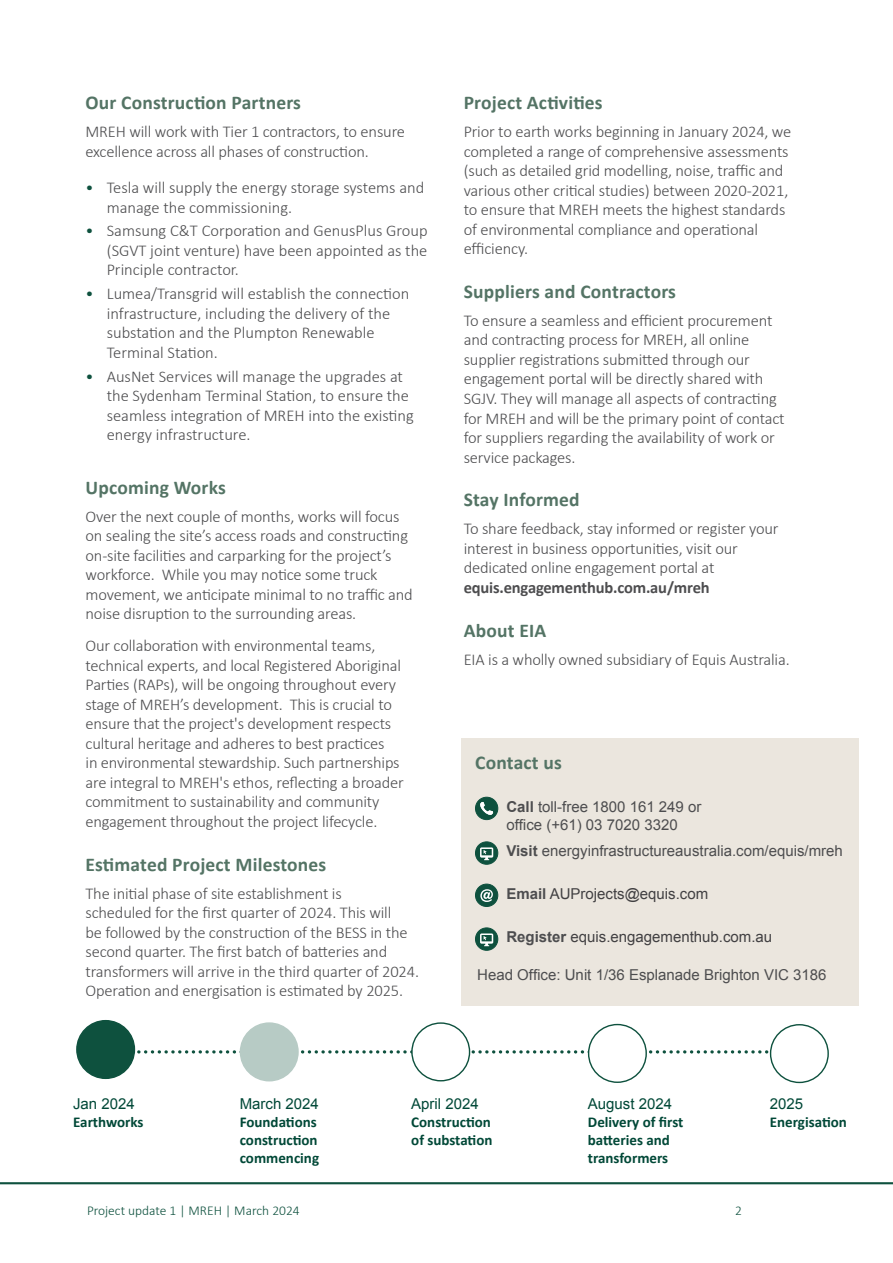
<style>
.page{position:relative;width:893px;height:1263px;background:#fff}
.page>*{position:absolute;margin:0;border:0;box-sizing:border-box;transform-origin:0 0}
.t1{font:700 19.5px "Calibri";letter-spacing:.01em;color:#547465}
.t2{font:300 16.5px/19.5px "Calibri";letter-spacing:-.01em;color:#4d4d4f}
.t3{font:700 16.5px "Calibri";letter-spacing:-.01em;color:#4d4d4f}
.t4{font:15px/18px "Arial";color:#4d4d4f}
.t5{font:700 15px/18px "Calibri";color:#004837}
.t6{font:15px "Arial";color:#414042}
.t7{font:15px "Arial";color:#004837}
.t8{font:300 13.5px "Calibri";color:#0e513e}
.s1{color:#0e513e}
.s2{font-weight:700}
.s3{font-weight:700;color:#4d4d4f}
</style>
<div class="page">
<svg style="left:135px;top:1050px;width:635px;height:3px"></svg>
<div style="left:77px;top:1021px;width:57px;height:57px;background:#0e513e;border-radius:50%"></div>
<div style="left:76px;top:1020px;width:59px;height:59px;border:1px solid #0e513e;border-radius:50%"></div>
<div style="left:240px;top:1023px;width:58px;height:58px;background:#b7cbc5;border-radius:50%"></div>
<div style="left:240px;top:1022px;width:59px;height:59px;border:1px solid #b7cbc5;border-radius:50%"></div>
<div style="left:412px;top:1023px;width:58px;height:58px;background:#fff;border-radius:50%"></div>
<div style="left:411px;top:1022px;width:59px;height:59px;border:1px solid #0e513e;border-radius:50%"></div>
<div style="left:589px;top:1024px;width:57px;height:58px;background:#fff;border-radius:50%"></div>
<div style="left:588px;top:1024px;width:59px;height:59px;border:1px solid #0e513e;border-radius:50%"></div>
<div style="left:770px;top:1024px;width:59px;height:59px;border:1px solid #0e513e;border-radius:50%"></div>
<div style="left:461px;top:738px;width:398px;height:268px;background:#ebe6de"></div>
<div style="left:475px;top:842px;width:23px;height:22px;background:#0e513e;border-radius:50%"></div>
<div style="left:475px;top:842px;width:23px;height:22px;border:1px solid #0e513e;border-radius:50%"></div>
<svg style="left:480px;top:847px;width:13px;height:13px"></svg>
<div style="left:475px;top:928px;width:23px;height:22px;background:#0e513e;border-radius:50%"></div>
<div style="left:475px;top:928px;width:23px;height:22px;border:1px solid #0e513e;border-radius:50%"></div>
<svg style="left:480px;top:933px;width:13px;height:13px"></svg>
<div style="left:475px;top:797px;width:23px;height:23px;background:#0e513e;border-radius:50%"></div>
<div style="left:475px;top:797px;width:23px;height:23px;border:1px solid #0e513e;border-radius:50%"></div>
<svg style="left:480px;top:802px;width:13px;height:13px"></svg>
<div style="left:475px;top:884px;width:23px;height:22px;background:#0e513e;border-radius:50%"></div>
<div style="left:475px;top:884px;width:23px;height:23px;border:1px solid #0e513e;border-radius:50%"></div>
<svg style="left:480px;top:889px;width:13px;height:13px"></svg>
<hr style="left:0;top:1182px;width:893px;height:2px;background:#0e513e">
<p class="t1" style="left:86px;top:89px;width:217px">Our Construction Partners</p>
<p class="t2" style="left:86px;top:122px;width:321px">MREH will work with Tier 1 contractors, to ensure excellence across all phases of construction.</p>
<p class="t2" style="left:107px;top:178px;width:319px;text-indent:-21px"><span class="s1">•</span> Tesla will supply the energy storage systems and manage the commissioning.</p>
<p class="t2" style="left:107px;top:221px;width:322px;text-align:justify;text-indent:-21px"><span class="s1">•</span> Samsung C&amp;T Corporation and GenusPlus Group (SGVT joint venture) have been appointed as the Principle contractor.</p>
<p class="t2" style="left:107px;top:284px;width:304px;text-indent:-21px"><span class="s1">•</span> Lumea/Transgrid will establish the connection infrastructure, including the delivery of the substation and the Plumpton Renewable Terminal Station.</p>
<p class="t2" style="left:107px;top:366px;width:309px;text-indent:-21px"><span class="s1">•</span> AusNet Services will manage the upgrades at the Sydenham Terminal Station, to ensure the seamless integration of MREH into the existing energy infrastructure.</p>
<p class="t1" style="left:86px;top:473px;width:142px">Upcoming Works</p>
<p class="t2" style="left:86px;top:506px;width:329px">Over the next couple of months, works will focus on sealing the site’s access roads and constructing on-site facilities and carparking for the project’s workforce. While you may notice some truck movement, we anticipate minimal to no traffic and noise disruption to the surrounding areas.</p>
<p class="t2" style="left:86px;top:636px;width:320px">Our collaboration with environmental teams, technical experts, and local Registered Aboriginal Parties (RAPs), will be ongoing throughout every stage of MREH’s development. This is crucial to ensure that the project's development respects cultural heritage and adheres to best practices<br>in environmental stewardship. Such partnerships are integral to MREH's ethos, reflecting a broader commitment to sustainability and community engagement throughout the project lifecycle.</p>
<p class="t1" style="left:86px;top:850px;width:242px">Estimated Project Milestones</p>
<p class="t2" style="left:86px;top:883px;width:335px">The initial phase of site establishment is<br>scheduled for the first quarter of 2024. This will<br>be followed by the construction of the BESS in the second quarter. The first batch of batteries and transformers will arrive in the third quarter of 2024.<br>Operation and energisation is estimated by 2025.</p>
<p class="t1" style="left:464px;top:89px;width:140px">Project Activities</p>
<p class="t2" style="left:464px;top:122px;width:329px">Prior to earth works beginning in January 2024, we completed a range of comprehensive assessments (such as detailed grid modelling, noise, traffic and various other critical studies) between 2020-2021, to ensure that MREH meets the highest standards of environmental compliance and operational efficiency.</p>
<p class="t1" style="left:464px;top:278px;width:214px">Suppliers and Contractors</p>
<p class="t2" style="left:464px;top:311px;width:322px">To ensure a seamless and efficient procurement and contracting process for MREH, all online supplier registrations submitted through our engagement portal will be directly shared with SGJV. They will manage all aspects of contracting for MREH and will be the primary point of contact for suppliers regarding the availability of work or service packages.</p>
<p class="t1" style="left:464px;top:486px;width:118px">Stay Informed</p>
<p class="t2" style="left:464px;top:519px;width:316px">To share feedback, stay informed or register your interest in business opportunities, visit our dedicated online engagement portal at</p>
<p class="t3" style="left:464px;top:576px;width:247px">equis.engagementhub.com.au/mreh</p>
<p class="t1" style="left:464px;top:616px;width:84px">About EIA</p>
<p class="t2" style="left:464px;top:649px;width:327px">EIA is a wholly owned subsidiary of Equis Australia.</p>
<p class="t1" style="left:475px;top:749px;width:88px">Contact us</p>
<p class="t4" style="left:506px;top:798px;width:197px"><span class="s2">Call</span> toll-free 1800 161 249 or office (+61) 03 7020 3320</p>
<p class="t4" style="left:506px;top:842px;width:338px"><span class="s2">Visit</span> energyinfrastructureaustralia.com/equis/mreh</p>
<p class="t6" style="left:506px;top:884px;width:203px"><span class="s3">Email</span> AUProjects@equis.com</p>
<p class="t6" style="left:506px;top:927px;width:267px"><span class="s3">Register</span> equis.engagementhub.com.au</p>
<p class="t4" style="left:477px;top:966px;width:351px">Head Office: Unit 1/36 Esplanade Brighton VIC 3186</p>
<p class="t7" style="left:73px;top:1093px;width:63px">Jan 2024</p>
<p class="t5" style="left:73px;top:1112px;width:72px">Earthworks</p>
<p class="t7" style="left:240px;top:1094px;width:81px">March 2024</p>
<p class="t5" style="left:240px;top:1112px;width:81px">Foundations construction commencing</p>
<p class="t7" style="left:411px;top:1094px;width:69px">April 2024</p>
<p class="t5" style="left:411px;top:1112px;width:83px">Construction of substation</p>
<p class="t7" style="left:588px;top:1094px;width:86px">August 2024</p>
<p class="t5" style="left:588px;top:1112px;width:97px">Delivery of first batteries and transformers</p>
<p class="t8" style="left:87px;top:1202px;width:214px">Project update 1 | MREH | March 2024</p>
<p class="t8" style="left:735px;top:1202px;width:8px">2</p>
<p class="t7" style="left:770px;top:1094px;width:35px">2025</p>
<p class="t5" style="left:770px;top:1112px;width:79px">Energisation</p>
</div>
